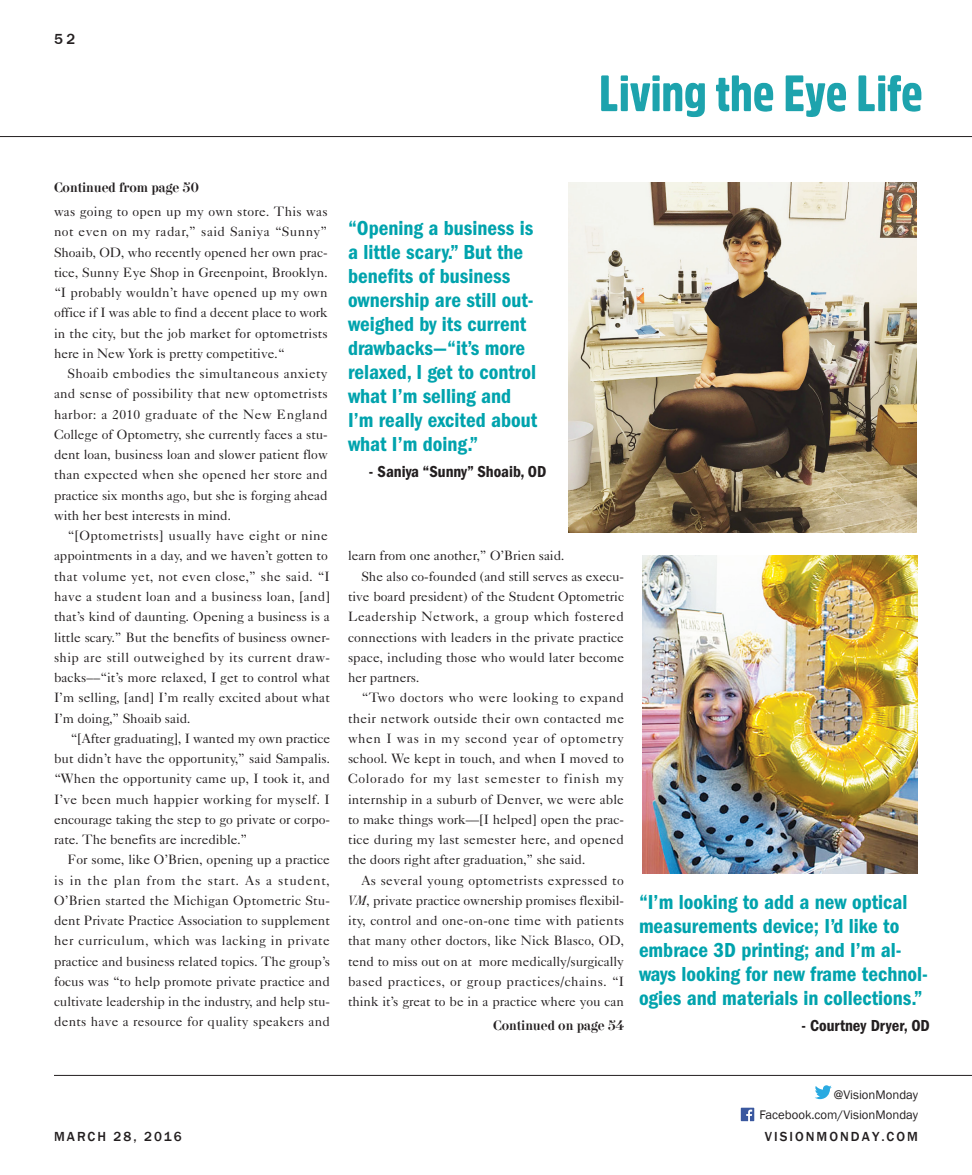
<style>
.page{position:relative;width:972px;height:1175px;background:#fff}
.page>*{position:absolute;margin:0;border:0;box-sizing:border-box;transform-origin:0 0}
.t1{font:600 condensed 21px/24px "Franklin Gothic";color:#00a3ad}
.t2{font:600 condensed 16.5px "Franklin Gothic";color:#231f20}
.CATEGORY{font:500 15px "Franklin Gothic";color:#231f20}
.Copy{font:13.5px/20.2px "Caslon Five Forty";letter-spacing:.005em;color:#231f20;text-align:justify}
.t3{font:600 13.5px "Didona";color:#231f20}
.CATEGORY-2{font:500 13.5px "Franklin Gothic";letter-spacing:.15em;color:#231f20}
.t4{font:12.75px "Franklin Gothic";color:#231f20}
.s1{font-style:italic}
</style>
<div class="page">
<hr style="left:54px;top:1075px;width:918px;height:1px;background:#231f20">
<img style="left:741px;top:1107px;width:13px;height:14px">
<svg style="left:815px;top:1085px;width:17px;height:14px"></svg>
<hr style="left:0;top:136px;width:972px;height:1px;background:#231f20">
<img style="left:568px;top:182px;width:348px;height:350px">
<img style="left:642px;top:556px;width:276px;height:317px">
<svg style="left:786px;top:75px;width:60px;height:42px"></svg>
<svg style="left:716px;top:75px;width:57px;height:37px"></svg>
<svg style="left:601px;top:75px;width:104px;height:42px"></svg>
<svg style="left:859px;top:75px;width:62px;height:37px"></svg>
<p class="CATEGORY" style="left:54px;top:29px;width:23px">5 2</p>
<p class="t3" style="left:54px;top:180px;width:146px">Continued from page 50</p>
<p class="Copy" style="left:54px;top:201px;width:275px">was going to open up my own store. This was not even on my radar,” said Saniya “Sunny” Shoaib, OD, who recently opened her own prac&shy;tice, Sunny Eye Shop in Greenpoint, Brooklyn. “I probably wouldn’t have opened up my own office if I was able to find a decent place to work in the city, but the job market for optometrists here in New York is pretty competitive.“</p>
<p class="Copy" style="left:54px;top:363px;width:275px;text-indent:14px">Shoaib embodies the simultaneous anxiety and sense of possibility that new optometrists harbor: a 2010 graduate of the New England College of Optometry, she currently faces a stu&shy;dent loan, business loan and slower patient flow than expected when she opened her store and practice six months ago, but she is forging ahead with her best interests in mind.</p>
<p class="Copy" style="left:54px;top:525px;width:278px;text-align:left;text-indent:14px">“[Optometrists] usually have eight or nine appointments in a day, and we haven’t gotten to that volume yet, not even close,” she said. “I have a student loan and a business loan, [and] that’s kind of daunting. Opening a business is a little scary.” But the benefits of business owner&shy;ship are still outweighed by its current draw&shy;backs––“it’s more relaxed, I get to control what I’m selling, [and] I’m really excited about what I’m doing,” Shoaib said.</p>
<p class="Copy" style="left:54px;top:728px;width:278px;text-indent:17px">“[After graduating], I wanted my own practice but didn’t have the opportunity,” said Sampalis. “When the opportunity came up, I took it, and I’ve been much happier working for myself. I encourage taking the step to go private or corpo&shy;rate. The benefits are incredible.”</p>
<p class="Copy" style="left:54px;top:849px;width:278px;text-indent:14px">For some, like O’Brien, opening up a practice is in the plan from the start. As a student, O’Brien started the Michigan Optometric Stu&shy;dent Private Practice Association to supplement her curriculum, which was lacking in private practice and business related topics. The group’s focus was “to help promote private practice and cultivate leadership in the industry, and help stu&shy;dents have a resource for quality speakers and</p>
<p class="t1" style="left:348px;top:216px;width:191px">“Opening a business is a little scary.” But the benefits of business ownership are still out&shy;weighed by its current drawbacks—“it’s more relaxed, I get to control what I’m selling and<br>I’m really excited about what I’m doing.”</p>
<p class="t2" style="left:369px;top:462px;width:179px">- Saniya “Sunny” Shoaib, OD</p>
<p class="Copy" style="left:348px;top:545px;width:218px">learn from one another,” O’Brien said.</p>
<p class="Copy" style="left:348px;top:566px;width:278px;text-indent:14px">She also co-founded (and still serves as execu&shy;tive board president) of the Student Optometric Leadership Network, a group which fostered connections with leaders in the private practice space, including those who would later become her partners.</p>
<p class="Copy" style="left:348px;top:687px;width:278px;text-indent:14px">“Two doctors who were looking to expand their network outside their own contacted me when I was in my second year of optometry school. We kept in touch, and when I moved to Colorado for my last semester to finish my internship in a suburb of Denver, we were able to make things work––[I helped] open the prac&shy;tice during my last semester here, and opened the doors right after graduation,” she said.</p>
<p class="Copy" style="left:348px;top:869px;width:278px;text-indent:14px">As several young optometrists expressed to <span class="s1">VM</span>, private practice ownership promises flexibil&shy;ity, control and one-on-one time with patients that many other doctors, like Nick Blasco, OD, tend to miss out on at more medically/surgically based practices, or group practices/chains. “I think it’s great to be in a practice where you can</p>
<p class="t3" style="left:493px;top:1018px;width:132px">Continued on page 54</p>
<p class="t1" style="left:639px;top:889px;width:290px">“I’m looking to add a new optical measurements device; I’d like to embrace 3D printing; and I’m al&shy;ways looking for new frame technol&shy;ogies and materials in collections.”</p>
<p class="t2" style="left:801px;top:1016px;width:130px">- Courtney Dryer, OD</p>
<p class="t4" style="left:834px;top:1086px;width:86px">@VisionMonday</p>
<p class="t4" style="left:759px;top:1107px;width:160px">Facebook.com/VisionMonday</p>
<p class="CATEGORY-2" style="left:54px;top:1128px;width:129px">MARCH 28, 2016</p>
<p class="CATEGORY-2" style="left:765px;top:1128px;width:155px">VISIONMONDAY.COM</p>
</div>
